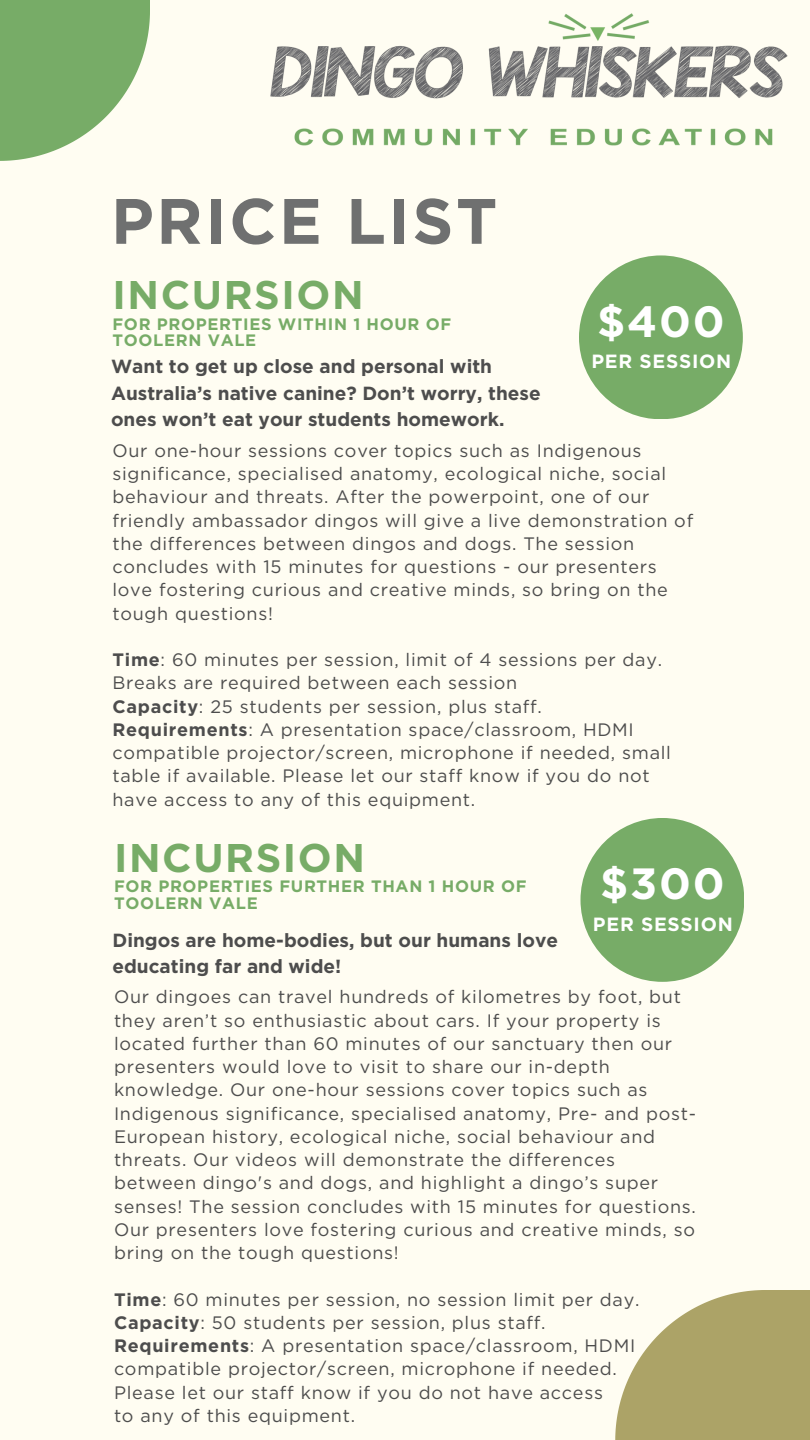
<style>
.page{position:relative;width:810px;height:1440px;background:#fffdf2}
.page>*{position:absolute;margin:0;border:0;box-sizing:border-box;transform-origin:0 0}
.t1{font:700 64px "Gotham";letter-spacing:.04em;color:#6f7070}
.t2{font:700 43.7px "Gotham";letter-spacing:.04em;color:#fff}
.t3{font:700 40px "Gotham";letter-spacing:.04em;color:#77ac67}
.t4{font:700 19.1px "Gotham";letter-spacing:.04em;color:#fff}
.t5{font:700 19px/26.2px "Gotham";color:#4d4d4d}
.t6{font:18px/23.2px "Gotham";letter-spacing:.04em;color:#4d4d4d}
.t7{font:700 16.5px/16.5px "Gotham";letter-spacing:.04em;color:#77ac67}
.s1{font-weight:700}
</style>
<div class="page">
<div style="left:579px;top:255px;width:164px;height:164px;background:#77ac67;border-radius:50%"></div>
<svg style="left:615px;top:1290px;width:195px;height:150px"></svg>
<svg style="left:0;top:0;width:150px;height:161px"></svg>
<img style="left:270px;top:13px;width:518px;height:301px">
<div style="left:580px;top:818px;width:164px;height:164px;background:#77ac67;border-radius:50%"></div>
<p class="t1" style="left:111px;top:182px;width:388px">PRICE LIST</p>
<p class="t3" style="left:112px;top:271px;width:253px">INCURSION</p>
<h5 class="t7" style="left:112px;top:316px;width:340px">FOR PROPERTIES WITHIN 1 HOUR OF<br>TOOLERN VALE</h5>
<h4 class="t5" style="left:111px;top:353px;width:431px">Want to get up close and personal with<br>Australia’s native canine? Don’t worry, these ones won’t eat your students homework.</h4>
<h2 class="t2" style="left:597px;top:295px;width:129px">$400</h2>
<h2 class="t4" style="left:591px;top:350px;width:142px">PER SESSION</h2>
<h1 class="t6" style="left:112px;top:439px;width:582px">Our one-hour sessions cover topics such as Indigenous significance, specialised anatomy, ecological niche, social behaviour and threats. After the powerpoint, one of our friendly ambassador dingos will give a live demonstration of the differences between dingos and dogs. The session concludes with 15 minutes for questions - our presenters love fostering curious and creative minds, so bring on the tough questions!</h1>
<h3 class="t6" style="left:112px;top:648px;width:560px"><span class="s1">Time</span>: 60 minutes per session, limit of 4 sessions per day.<br>Breaks are required between each session<br><span class="s1">Capacity</span>: 25 students per session, plus staff.<br><span class="s1">Requirements</span>: A presentation space/classroom, HDMI compatible projector/screen, microphone if needed, small table if available. Please let our staff know if you do not have access to any of this equipment.</h3>
<h5 class="t3" style="left:114px;top:834px;width:253px">INCURSION</h5>
<h5 class="t7" style="left:114px;top:878px;width:414px">FOR PROPERTIES FURTHER THAN 1 HOUR OF<br>TOOLERN VALE</h5>
<h4 class="t5" style="left:112px;top:927px;width:447px">Dingos are home-bodies, but our humans love educating far and wide!</h4>
<p class="t2" style="left:600px;top:857px;width:126px">$300</p>
<p class="t4" style="left:593px;top:913px;width:142px">PER SESSION</p>
<h3 class="t6" style="left:114px;top:985px;width:584px">Our dingoes can travel hundreds of kilometres by foot, but they aren’t so enthusiastic about cars. If your property is located further than 60 minutes of our sanctuary then our presenters would love to visit to share our in-depth knowledge. Our one-hour sessions cover topics such as Indigenous significance, specialised anatomy, Pre- and post-European history, ecological niche, social behaviour and threats. Our videos will demonstrate the differences between dingo's and dogs, and highlight a dingo’s super senses! The session concludes with 15 minutes for questions.<br>Our presenters love fostering curious and creative minds, so bring on the tough questions!</h3>
<h2 class="t6" style="left:114px;top:1288px;width:527px"><span class="s1">Time</span>: 60 minutes per session, no session limit per day.<br><span class="s1">Capacity</span>: 50 students per session, plus staff.<br><span class="s1">Requirements</span>: A presentation space/classroom, HDMI compatible projector/screen, microphone if needed.<br>Please let our staff know if you do not have access<br>to any of this equipment.</h2>
</div>
